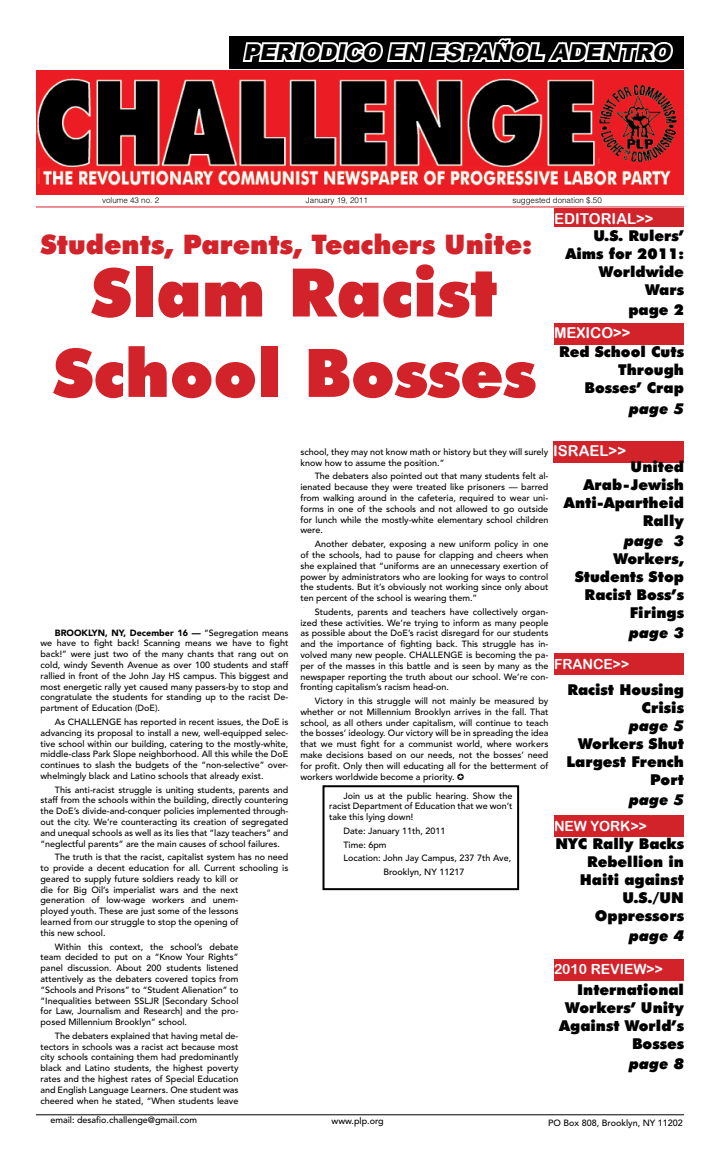
<style>
.page{position:relative;width:720px;height:1152px;background:#fff}
.page>*{position:absolute;margin:0;border:0;box-sizing:border-box;transform-origin:0 0}
.t1{font:900 67px/80.4px "Futura BT";color:#d2232a;text-align:center}
.t2{font:900 27px "Futura BT";color:#d2232a}
.t3{font:italic 900 22px "Arial";color:#000}
.t4{font:900 15px/18px "Futura BT";color:#000;text-align:right}
.t5{font:italic 900 15px "Futura BT";color:#000}
.t6{font:15px "Arial Rounded MT Bold";color:#fff}
.t7{font:14px "Arial Rounded MT Bold";color:#fff}
.t8{font:500 9px/10.8px "Avenir";color:#000;text-align:justify}
.t9{font:300 8px "Helvetica";color:#000}
.s1{font-weight:900}
</style>
<div class="page">
<hr style="left:36px;top:206px;width:648px;height:1px;background:#d2232a">
<div style="left:554px;top:816px;width:130px;height:21px;background:#d2232a"></div>
<div style="left:553px;top:441px;width:131px;height:22px;background:#d2232a"></div>
<div style="left:554px;top:208px;width:130px;height:19px;background:#d2232a"></div>
<img style="left:36px;top:71px;width:648px;height:124px">
<div style="left:230px;top:36px;width:454px;height:32px;background:#000"></div>
<svg style="left:240px;top:38px;width:436px;height:57px"></svg>
<div style="left:554px;top:959px;width:130px;height:22px;background:#d2232a"></div>
<hr style="left:36px;top:1114px;width:648px;height:1px;background:#000">
<div style="left:554px;top:323px;width:130px;height:21px;background:#d2232a"></div>
<div style="left:554px;top:654px;width:130px;height:21px;background:#d2232a"></div>
<div style="left:322px;top:785px;width:197px;height:105px;border:2px solid #000"></div>
<h3 class="t3" style="left:244px;top:36px;width:434px">PERIODICO EN ESPA Ñ OL ADENTRO</h3>
<p class="t9" style="left:102px;top:195px;width:58px">volume 43 no. 2</p>
<p class="t9" style="left:306px;top:195px;width:63px">January 19, 2011</p>
<p class="t9" style="left:512px;top:195px;width:91px">suggested donation $.50</p>
<h2 class="t2" style="left:40px;top:227px;width:493px">Students, Parents, Teachers Unite:</h2>
<h1 class="t1" style="left:53px;top:252px;width:485px">Slam Racist<br>School Bosses</h1>
<h3 class="t6" style="left:554px;top:210px;width:101px">EDITORIAL&gt;&gt;</h3>
<h3 class="t4" style="left:565px;top:226px;width:120px">U.S. Rulers’<br>Aims for 2011:<br>Worldwide<br>Wars</h3>
<h3 class="t4" style="left:628px;top:300px;width:57px">page 2</h3>
<h3 class="t6" style="left:554px;top:324px;width:78px">MEXICO&gt;&gt;</h3>
<h3 class="t4" style="left:559px;top:342px;width:126px">Red School Cuts<br>Through<br>Bosses’ Crap</h3>
<h3 class="t5" style="left:629px;top:399px;width:56px">page 5</h3>
<p class="t8" style="left:40px;top:627px;width:249px;text-indent:14px"><span class="s1">BROOKLYN, NY, December 16 —</span> “Segregation means we have to fight back! Scanning means we have to fight back!” were just two of the many chants that rang out on cold, windy Seventh Avenue as over 100 students and staff rallied in front of the John Jay HS campus. This biggest and most energetic rally yet caused many passers-by to stop and congratulate the students for standing up to the racist De&shy;partment of Education (DoE).</p>
<p class="t8" style="left:40px;top:717px;width:249px;text-indent:14px">As CHALLENGE has reported in recent issues, the DoE is advancing its proposal to install a new, well-equipped selec&shy;tive school within our building, catering to the mostly-white, middle-class Park Slope neighborhood. All this while the DoE continues to slash the budgets of the “non-selective” over&shy;whelmingly black and Latino schools that already exist.</p>
<p class="t8" style="left:40px;top:784px;width:249px;text-indent:14px">This anti-racist struggle is uniting students, parents and staff from the schools within the building, directly countering the DoE’s divide-and-conquer policies implemented through&shy;out the city. We’re counteracting its creation of segregated and unequal schools as well as its lies that “lazy teachers” and “neglectful parents” are the main causes of school failures.</p>
<p class="t8" style="left:40px;top:852px;width:249px;text-align:left;text-indent:14px">The truth is that the racist, capitalist system has no need to provide a decent education for all. Current schooling is geared to supply future soldiers ready to kill or<br>die for Big Oil’s imperialist wars and the next<br>generation of low-wage workers and unem-<br>ployed youth. These are just some of the lessons<br>learned from our struggle to stop the opening of<br>this new school.</p>
<p class="t8" style="left:40px;top:941px;width:200px;text-indent:14px">Within this context, the school’s debate team decided to put on a “Know Your Rights” panel discussion. About 200 students listened attentively as the debaters covered topics from “Schools and Prisons” to “Student Alienation” to “Inequalities between SSLJR [Secondary School for Law, Journalism and Research] and the pro&shy;posed Millennium Brooklyn” school.</p>
<p class="t8" style="left:40px;top:1031px;width:200px;text-indent:14px">The debaters explained that having metal de&shy;tectors in schools was a racist act because most city schools containing them had predominantly black and Latino students, the highest poverty rates and the highest rates of Special Education and English Language Learners. One student was cheered when he stated, “When students leave</p>
<p class="t8" style="left:50px;top:1115px;width:148px">email: desafio.challenge@gmail.com</p>
<h3 class="t6" style="left:553px;top:442px;width:74px">ISRAEL&gt;&gt;</h3>
<p class="t8" style="left:300px;top:447px;width:249px">school, they may not know math or history but they will surely know how to assume the position.”</p>
<p class="t8" style="left:300px;top:471px;width:249px;text-indent:14px">The debaters also pointed out that many students felt al&shy;ienated because they were treated like prisoners — barred from walking around in the cafeteria, required to wear uni&shy;forms in one of the schools and not allowed to go outside for lunch while the mostly-white elementary school children were.</p>
<p class="t8" style="left:300px;top:539px;width:249px;text-indent:14px">Another debater, exposing a new uniform policy in one of the schools, had to pause for clapping and cheers when she explained that “uniforms are an unnecessary exertion of power by administrators who are looking for ways to control the students. But it’s obviously not working since only about ten percent of the school is wearing them.”</p>
<p class="t8" style="left:300px;top:607px;width:249px;text-indent:14px">Students, parents and teachers have collectively organ&shy;ized these activities. We’re trying to inform as many people as possible about the DoE’s racist disregard for our students and the importance of fighting back. This struggle has in&shy;volved many new people. CHALLENGE is becoming the pa&shy;per of the masses in this battle and is seen by many as the newspaper reporting the truth about our school. We’re con&shy;fronting capitalism’s racism head-on.</p>
<p class="t8" style="left:300px;top:696px;width:249px;text-indent:14px">Victory in this struggle will not mainly be measured by whether or not Millennium Brooklyn arrives in the fall. That school, as all others under capitalism, will continue to teach the bosses’ ideology. Our victory will be in spreading the idea that we must fight for a communist world, where workers make decisions based on our needs, not the bosses’ need for profit. Only then will educating all for the betterment of workers worldwide become a priority.</p>
<p class="t8" style="left:329px;top:790px;width:185px;text-indent:14px">Join us at the public hearing. Show the racist Department of Education that we won’t take this lying down!</p>
<p class="t8" style="left:343px;top:826px;width:104px">Date: January 11th, 2011</p>
<p class="t8" style="left:343px;top:839px;width:45px">Time: 6pm</p>
<p class="t8" style="left:343px;top:853px;width:169px">Location: John Jay Campus, 237 7th Ave,</p>
<p class="t8" style="left:383px;top:867px;width:83px">Brooklyn, NY 11217</p>
<h3 class="t4" style="left:564px;top:458px;width:122px">United<br>Arab-Jewish<br>Anti-Apartheid<br>Rally</h3>
<h3 class="t5" style="left:624px;top:532px;width:61px">page 3</h3>
<h3 class="t4" style="left:575px;top:550px;width:111px">Workers,<br>Students Stop<br>Racist Boss’s<br>Firings</h3>
<h3 class="t5" style="left:629px;top:624px;width:56px">page 3</h3>
<h3 class="t7" style="left:554px;top:655px;width:77px">FRANCE&gt;&gt;</h3>
<h3 class="t4" style="left:567px;top:681px;width:118px">Racist Housing<br>Crisis</h3>
<h3 class="t5" style="left:629px;top:717px;width:56px">page 5</h3>
<h3 class="t4" style="left:567px;top:735px;width:119px">Workers Shut<br>Largest French<br>Port</h3>
<h3 class="t5" style="left:629px;top:791px;width:56px">page 5</h3>
<h3 class="t7" style="left:554px;top:817px;width:95px">NEW YORK&gt;&gt;</h3>
<h3 class="t4" style="left:555px;top:835px;width:130px">NYC Rally Backs<br>Rebellion in<br>Haiti against<br>U.S./UN<br>Oppressors</h3>
<h3 class="t5" style="left:629px;top:927px;width:56px">page 4</h3>
<h3 class="t7" style="left:554px;top:961px;width:110px">2010 REVIEW&gt;&gt;</h3>
<h3 class="t4" style="left:559px;top:980px;width:126px">International<br>Workers’ Unity<br>Against World’s<br>Bosses</h3>
<h3 class="t5" style="left:629px;top:1054px;width:56px">page 8</h3>
<p class="t8" style="left:332px;top:1115px;width:54px">www.plp.org</p>
<p class="t8" style="left:548px;top:1118px;width:136px">PO Box 808, Brooklyn, NY 11202</p>
</div>
